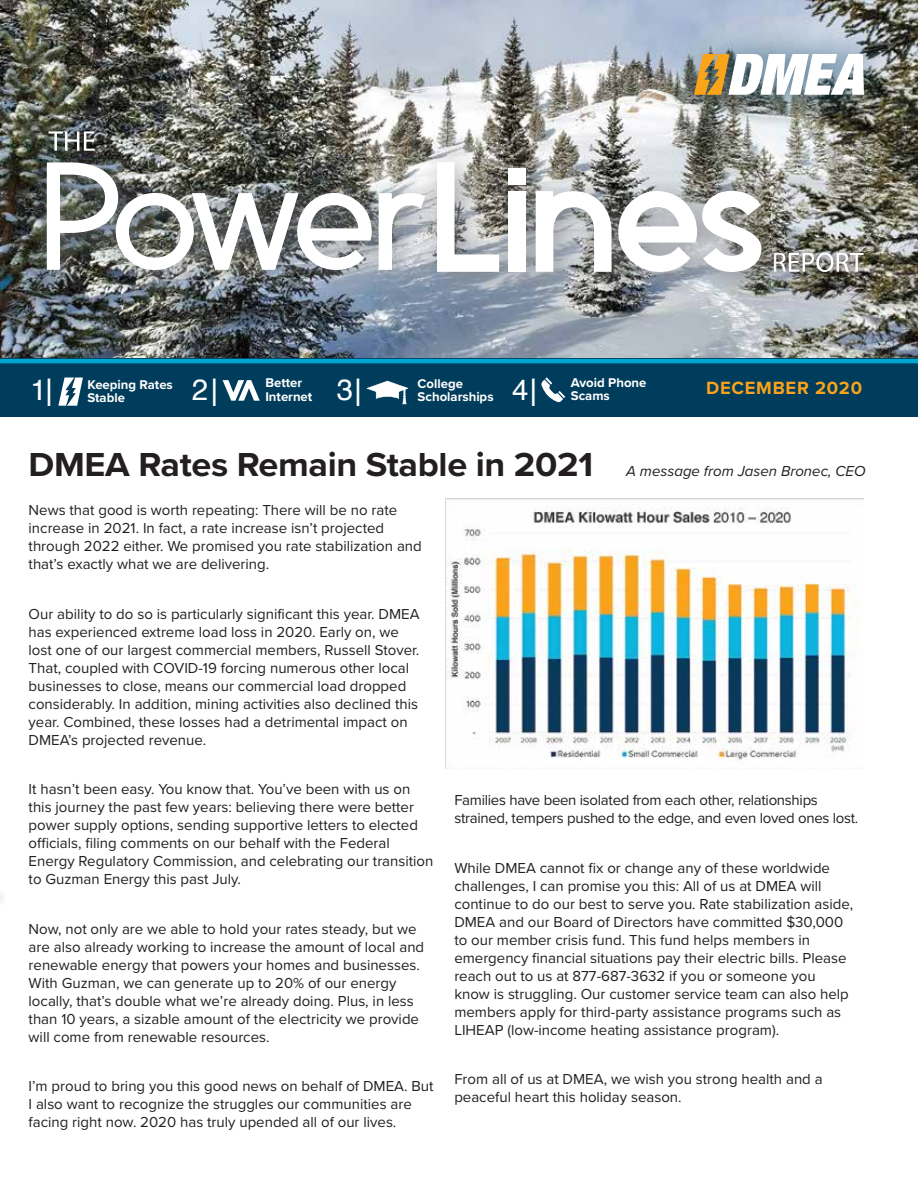
<style>
.page{position:relative;width:918px;height:1188px;background:#fff}
.page>*{position:absolute;margin:0;border:0;box-sizing:border-box;transform-origin:0 0}
.t1{font:38.1px "Helvetica";color:#fff;scale:.77 1}
.t2{font:700 34.5px "Proxima Nova";letter-spacing:-.01em;color:#231f20;scale:1.04 1}
.t3{font:29.4px "Helvetica";color:#fff}
.t4{font:700 18.3px "Proxima Nova";letter-spacing:.04em;color:#faa21b}
.t5{font:15px/18px "Proxima Nova";color:#231f20}
.t6{font:15px/18px "Proxima Nova";letter-spacing:-.02em;color:#231f20}
.t7{font:italic 15px "Proxima Nova";color:#231f20}
.t8{font:700 13.2px/13.5px "Proxima Nova";color:#fff}
.s1{font-size:38.1px}
</style>
<div class="page">
<img style="left:0;top:0;width:918px;height:359px">
<div style="left:0;top:359px;width:918px;height:58px;background:#003c5b"></div>
<svg style="left:49px;top:131px;width:46px;height:13px"></svg>
<div style="left:766px;top:245px;width:105px;height:35px;background:#231f20;opacity:.75"></div>
<svg style="left:788px;top:253px;width:76px;height:19px"></svg>
<div style="left:29px;top:144px;width:759px;height:155px;background:#808285;opacity:.75"></div>
<svg style="left:47px;top:162px;width:325px;height:108px"></svg>
<svg style="left:379px;top:193px;width:46px;height:77px"></svg>
<div style="left:508px;top:169px;width:18px;height:16px;background:#fff"></div>
<div style="left:508px;top:191px;width:18px;height:81px;background:#fff"></div>
<svg style="left:536px;top:191px;width:76px;height:81px"></svg>
<svg style="left:618px;top:191px;width:143px;height:81px"></svg>
<svg style="left:437px;top:162px;width:62px;height:110px"></svg>
<div style="left:659px;top:16px;width:242px;height:117px;background:#003a5d;opacity:.75"></div>
<svg style="left:694px;top:54px;width:170px;height:41px"></svg>
<hr style="left:0;top:359px;width:918px;height:4px;background:#00a6cf">
<svg style="left:541px;top:377px;width:24px;height:25px"></svg>
<img style="left:445px;top:498px;width:419px;height:271px">
<svg style="left:58px;top:378px;width:25px;height:28px"></svg>
<svg style="left:223px;top:380px;width:37px;height:21px"></svg>
<svg style="left:367px;top:381px;width:41px;height:23px"></svg>
<h3 class="t3" style="left:31px;top:367px;width:24px">1<span class="s1">|</span></h3>
<p class="t8" style="left:87px;top:377px;width:87px">Keeping Rates<br>Stable</p>
<p class="t8" style="left:265px;top:376px;width:38px">Better</p>
<h1 class="t1" style="left:211px;top:363px;width:11px">|</h1>
<h3 class="t3" style="left:337px;top:367px;width:27px">3<span class="s1">|</span></h3>
<p class="t8" style="left:418px;top:376px;width:77px">College<br>Scholarships</p>
<h3 class="t3" style="left:192px;top:367px;width:18px">2</h3>
<p class="t8" style="left:265px;top:390px;width:48px">Internet</p>
<h3 class="t3" style="left:512px;top:367px;width:27px">4<span class="s1">|</span></h3>
<p class="t8" style="left:571px;top:376px;width:77px">Avoid Phone<br>Scams</p>
<p class="t4" style="left:706px;top:375px;width:158px">DECEMBER 2020</p>
<h2 class="t2" style="left:29px;top:439px;width:544px">DMEA Rates Remain Stable in 2021</h2>
<p class="t7" style="left:626px;top:460px;width:241px">A message from Jasen Bronec, CEO</p>
<p class="t5" style="left:29px;top:500px;width:395px">News that good is worth repeating: There will be no rate increase in 2021. In fact, a rate increase isn’t projected through 2022 either. We promised you rate stabilization and that’s exactly what we are delivering.</p>
<p class="t5" style="left:29px;top:604px;width:392px">Our ability to do so is particularly significant this year. DMEA has experienced extreme load loss in 2020. Early on, we lost one of our largest commercial members, Russell Stover.<br>That, coupled with COVID-19 forcing numerous other local businesses to close, means our commercial load dropped considerably. In addition, mining activities also declined this year. Combined, these losses had a detrimental impact on DMEA’s projected revenue.</p>
<p class="t5" style="left:29px;top:779px;width:406px">It hasn’t been easy. You know that. You’ve been with us on this journey the past few years: believing there were better power supply options, sending supportive letters to elected officials, filing comments on our behalf with the Federal Energy Regulatory Commission, and celebrating our transition to Guzman Energy this past July.</p>
<p class="t5" style="left:29px;top:919px;width:397px">Now, not only are we able to hold your rates steady, but we are also already working to increase the amount of local and renewable energy that powers your homes and businesses.<br>With Guzman, we can generate up to 20% of our energy locally, that’s double what we’re already doing. Plus, in less than 10 years, a sizable amount of the electricity we provide will come from renewable resources.</p>
<p class="t5" style="left:29px;top:1076px;width:406px">I’m proud to bring you this good news on behalf of DMEA. But<br>I also want to recognize the struggles our communities are facing right now. 2020 has truly upended all of our lives.</p>
<p class="t6" style="left:454px;top:791px;width:405px">Families have been isolated from each other, relationships strained, tempers pushed to the edge, and even loved ones lost.</p>
<p class="t5" style="left:454px;top:858px;width:400px">While DMEA cannot fix or change any of these worldwide challenges, I can promise you this: All of us at DMEA will continue to do our best to serve you. Rate stabilization aside, DMEA and our Board of Directors have committed $30,000 to our member crisis fund. This fund helps members in emergency financial situations pay their electric bills. Please reach out to us at 877-687-3632 if you or someone you know is struggling. Our customer service team can also help members apply for third-party assistance programs such as LIHEAP (low-income heating assistance program).</p>
<p class="t5" style="left:454px;top:1070px;width:370px">From all of us at DMEA, we wish you strong health and a peaceful heart this holiday season.</p>
</div>
